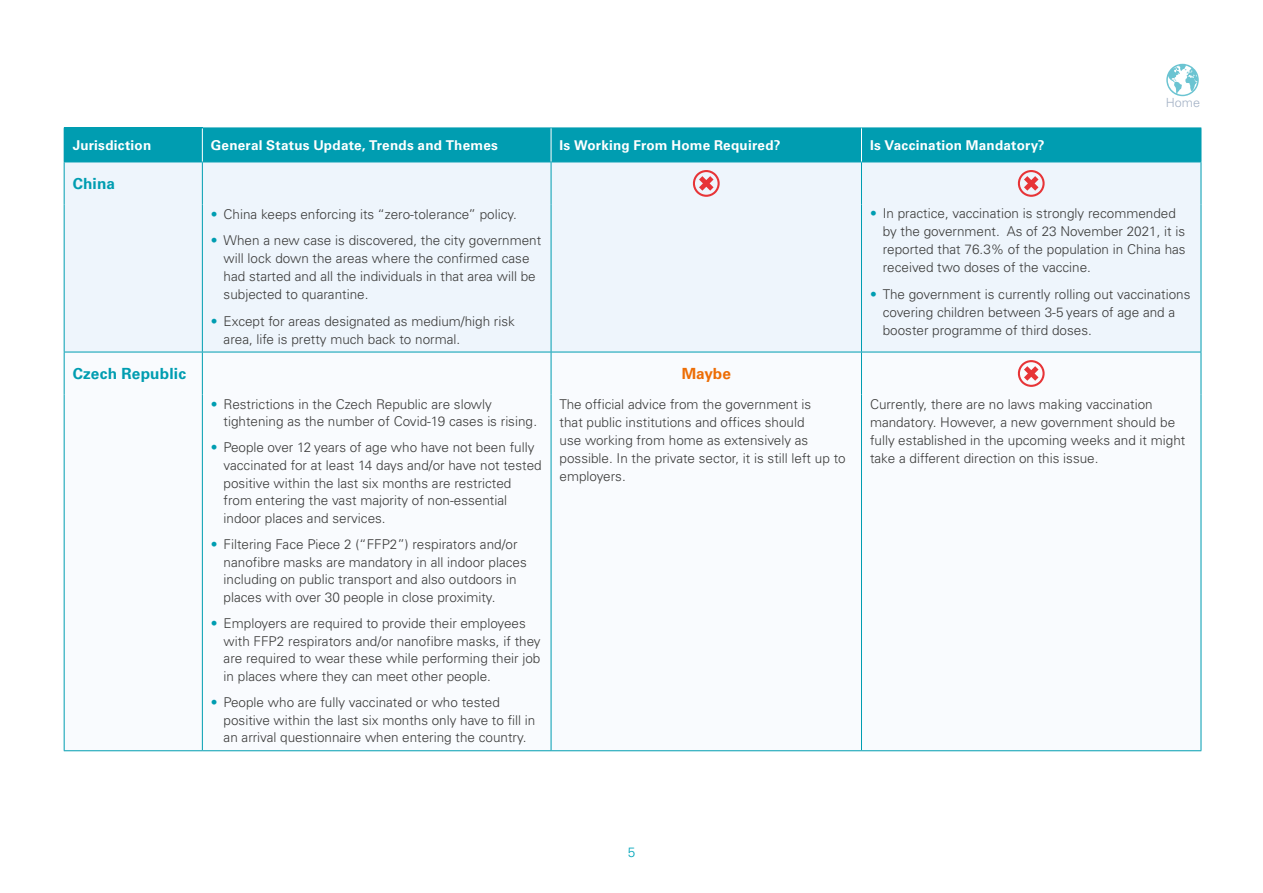
<style>
.page{position:relative;width:1263px;height:893px;background:#fff}
.page>*{position:absolute;margin:0;border:0;box-sizing:border-box;transform-origin:0 0}
.t1{font:700 15.3px "Univers LTCYR 65";letter-spacing:.015em;color:#009db1}
.t2{font:700 15.3px "Univers LTCYR 65";color:#ed6d05}
.t3{font:300 13.5px/18px "Univers LTCYR 45";color:#3c3c3b}
.t4{font:700 13.5px "Univers LTCYR 65";letter-spacing:.015em;color:#fff}
.t5{font:300 13.5px "Univers LTCYR 45";color:#00a5ba}
.t6{font:300 12.6px "Univers LTCYR 45";color:#a3b1c5}
.s1{color:#009db1}
</style>
<div class="page">
<svg style="left:1166px;top:64px;width:33px;height:32px"></svg>
<div style="left:64px;top:128px;width:138px;height:34px;background:#009db1"></div>
<div style="left:203px;top:129px;width:997px;height:33px;background:#009db1"></div>
<div style="left:65px;top:163px;width:1135px;height:189px;background:#eef5fc"></div>
<hr style="left:202px;top:128px;width:349px;height:1px;background:#009db1">
<hr style="left:551px;top:128px;width:310px;height:1px;background:#009db1">
<hr style="left:861px;top:128px;width:340px;height:1px;background:#009db1">
<hr style="left:1200px;top:128px;width:1px;height:34px;background:#009db1">
<hr style="left:64px;top:162px;width:138px;height:1px;background:#009db1">
<hr style="left:202px;top:162px;width:349px;height:1px;background:#009db1">
<hr style="left:551px;top:162px;width:310px;height:1px;background:#009db1">
<hr style="left:861px;top:162px;width:340px;height:1px;background:#009db1">
<hr style="left:64px;top:162px;width:1px;height:42px;background:#009db1">
<hr style="left:202px;top:162px;width:1px;height:42px;background:#009db1">
<hr style="left:551px;top:162px;width:1px;height:42px;background:#009db1">
<hr style="left:861px;top:162px;width:1px;height:42px;background:#009db1">
<hr style="left:1200px;top:162px;width:1px;height:42px;background:#009db1">
<hr style="left:64px;top:204px;width:1px;height:148px;background:#009db1">
<hr style="left:202px;top:204px;width:1px;height:148px;background:#009db1">
<hr style="left:551px;top:204px;width:1px;height:148px;background:#009db1">
<hr style="left:861px;top:204px;width:1px;height:148px;background:#009db1">
<hr style="left:1200px;top:204px;width:1px;height:148px;background:#009db1">
<hr style="left:64px;top:352px;width:138px;height:1px;background:#009db1">
<hr style="left:64px;top:352px;width:1px;height:43px;background:#009db1">
<hr style="left:202px;top:352px;width:349px;height:1px;background:#009db1">
<hr style="left:202px;top:352px;width:1px;height:43px;background:#009db1">
<hr style="left:551px;top:352px;width:310px;height:1px;background:#009db1">
<hr style="left:551px;top:352px;width:1px;height:43px;background:#009db1">
<hr style="left:861px;top:352px;width:340px;height:1px;background:#009db1">
<hr style="left:861px;top:352px;width:1px;height:43px;background:#009db1">
<hr style="left:1200px;top:352px;width:1px;height:43px;background:#009db1">
<hr style="left:64px;top:395px;width:1px;height:355px;background:#009db1">
<hr style="left:202px;top:395px;width:1px;height:355px;background:#009db1">
<hr style="left:551px;top:395px;width:1px;height:355px;background:#009db1">
<hr style="left:861px;top:395px;width:1px;height:355px;background:#009db1">
<hr style="left:1200px;top:395px;width:1px;height:355px;background:#009db1">
<hr style="left:64px;top:750px;width:138px;height:1px;background:#009db1">
<hr style="left:202px;top:750px;width:349px;height:1px;background:#009db1">
<hr style="left:551px;top:750px;width:310px;height:1px;background:#009db1">
<hr style="left:861px;top:750px;width:340px;height:1px;background:#009db1">
<hr style="left:202px;top:128px;width:1px;height:34px;background:#fff">
<hr style="left:551px;top:128px;width:1px;height:34px;background:#fff">
<hr style="left:861px;top:128px;width:1px;height:34px;background:#fff">
<svg style="left:692px;top:170px;width:29px;height:27px"></svg>
<svg style="left:1016px;top:170px;width:30px;height:27px"></svg>
<svg style="left:1017px;top:360px;width:28px;height:27px"></svg>
<p class="t6" style="left:1166px;top:95px;width:36px">Home</p>
<p class="t4" style="left:73px;top:136px;width:80px">Jurisdiction</p>
<p class="t4" style="left:211px;top:136px;width:289px">General Status Update, Trends and Themes</p>
<p class="t4" style="left:560px;top:136px;width:222px">Is Working From Home Required?</p>
<p class="t4" style="left:870px;top:136px;width:176px">Is Vaccination Mandatory?</p>
<p class="t1" style="left:73px;top:173px;width:44px">China</p>
<p class="t3" style="left:211px;top:204px;width:308px"><span class="s1">•</span> China keeps enforcing its “zero-tolerance” policy.</p>
<p class="t3" style="left:224px;top:231px;width:319px;text-indent:-13px"><span class="s1">•</span> When a new case is discovered, the city government will lock down the areas where the confirmed case had started and all the individuals in that area will be subjected to quarantine.</p>
<p class="t3" style="left:224px;top:311px;width:293px;text-indent:-13px"><span class="s1">•</span> Except for areas designated as medium/high risk area, life is pretty much back to normal.</p>
<p class="t3" style="left:883px;top:204px;width:304px;text-indent:-13px"><span class="s1">•</span> In practice, vaccination is strongly recommended by the government. As of 23 November 2021, it is reported that 76.3% of the population in China has received two doses of the vaccine.</p>
<p class="t3" style="left:883px;top:285px;width:309px;text-indent:-13px"><span class="s1">•</span> The government is currently rolling out vaccinations covering children between 3-5 years of age and a booster programme of third doses.</p>
<p class="t1" style="left:73px;top:363px;width:115px">Czech Republic</p>
<p class="t2" style="left:682px;top:363px;width:51px">Maybe</p>
<p class="t3" style="left:224px;top:395px;width:315px;text-indent:-13px"><span class="s1">•</span> Restrictions in the Czech Republic are slowly tightening as the number of Covid-19 cases is rising.</p>
<p class="t3" style="left:224px;top:438px;width:320px;text-indent:-13px"><span class="s1">•</span> People over 12 years of age who have not been fully vaccinated for at least 14 days and/or have not tested positive within the last six months are restricted from entering the vast majority of non-essential indoor places and services.</p>
<p class="t3" style="left:224px;top:535px;width:305px;text-indent:-13px"><span class="s1">•</span> Filtering Face Piece 2 (“FFP2”) respirators and/or nanofibre masks are mandatory in all indoor places including on public transport and also outdoors in places with over 30 people in close proximity.</p>
<p class="t3" style="left:224px;top:614px;width:319px;text-indent:-13px"><span class="s1">•</span> Employers are required to provide their employees with FFP2 respirators and/or nanofibre masks, if they are required to wear these while performing their job in places where they can meet other people.</p>
<p class="t3" style="left:224px;top:693px;width:313px;text-indent:-13px"><span class="s1">•</span> People who are fully vaccinated or who tested positive within the last six months only have to fill in an arrival questionnaire when entering the country.</p>
<p class="t3" style="left:560px;top:394px;width:288px">The official advice from the government is<br>that public institutions and offices should<br>use working from home as extensively as possible. In the private sector, it is still left up to employers.</p>
<p class="t3" style="left:870px;top:394px;width:317px">Currently, there are no laws making vaccination mandatory. However, a new government should be fully established in the upcoming weeks and it might take a different direction on this issue.</p>
<p class="t5" style="left:628px;top:843px;width:9px">5</p>
</div>
